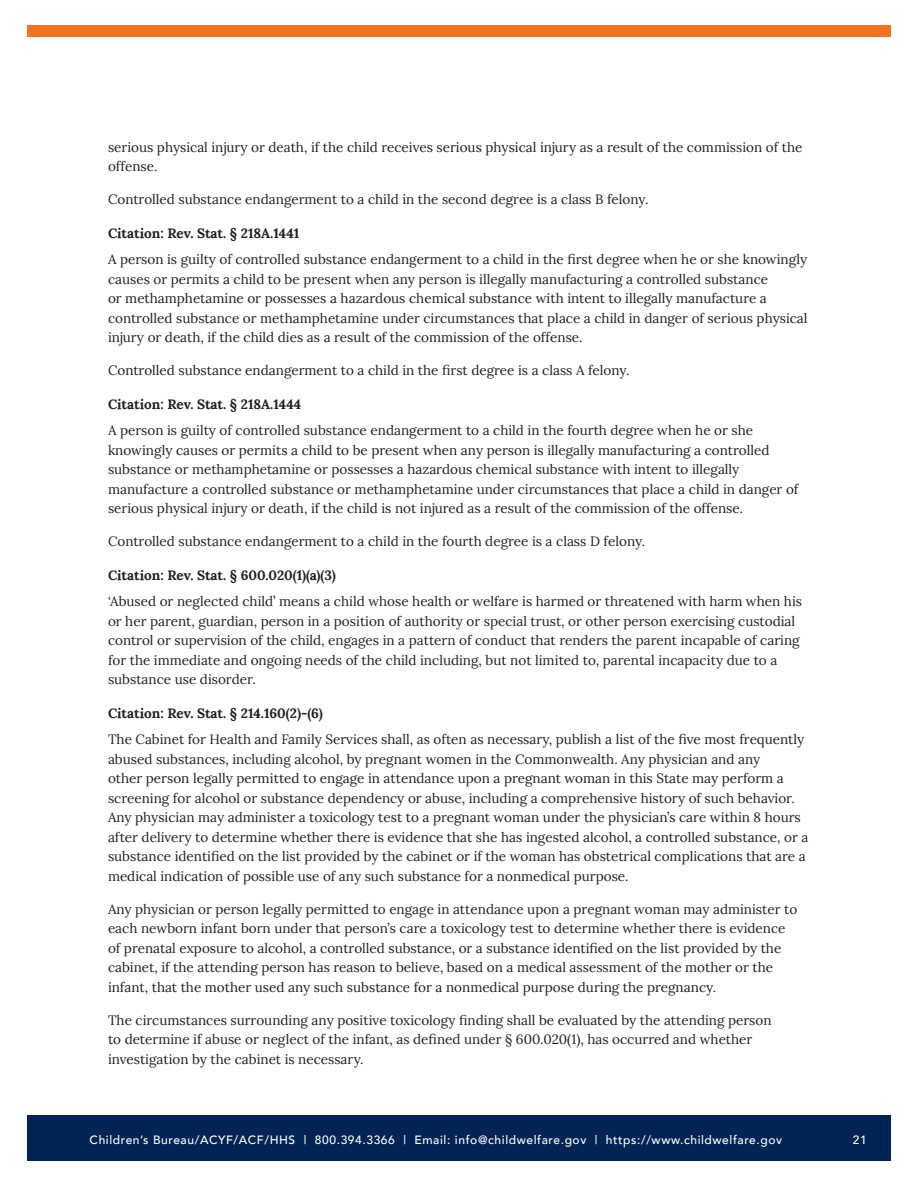
<style>
.page{position:relative;width:918px;height:1188px;background:#fff}
.page>*{position:absolute;margin:0;border:0;box-sizing:border-box;transform-origin:0 0}
.t1{font:13.5px/19.5px "Lora";color:#231f20}
.t2{font:700 13.5px "Lora";color:#231f20}
.t3{font:500 12px "Avenir";letter-spacing:.05em;color:#fff}
</style>
<div class="page">
<div style="left:27px;top:1116px;width:864px;height:45px;background:#002453"></div>
<div style="left:27px;top:26px;width:864px;height:12px;background:#f47321"></div>
<p class="t1" style="left:108px;top:136px;width:696px">serious physical injury or death, if the child receives serious physical injury as a result of the commission of the offense.</p>
<p class="t1" style="left:108px;top:189px;width:542px">Controlled substance endangerment to a child in the second degree is a class B felony.</p>
<h3 class="t2" style="left:108px;top:222px;width:193px">Citation: Rev. Stat. § 218A.1441</h3>
<p class="t1" style="left:108px;top:249px;width:701px">A person is guilty of controlled substance endangerment to a child in the first degree when he or she knowingly causes or permits a child to be present when any person is illegally manufacturing a controlled substance<br>or methamphetamine or possesses a hazardous chemical substance with intent to illegally manufacture a controlled substance or methamphetamine under circumstances that place a child in danger of serious physical injury or death, if the child dies as a result of the commission of the offense.</p>
<p class="t1" style="left:108px;top:360px;width:523px">Controlled substance endangerment to a child in the first degree is a class A felony.</p>
<h3 class="t2" style="left:108px;top:393px;width:195px">Citation: Rev. Stat. § 218A.1444</h3>
<p class="t1" style="left:108px;top:420px;width:692px">A person is guilty of controlled substance endangerment to a child in the fourth degree when he or she knowingly causes or permits a child to be present when any person is illegally manufacturing a controlled substance or methamphetamine or possesses a hazardous chemical substance with intent to illegally manufacture a controlled substance or methamphetamine under circumstances that place a child in danger of serious physical injury or death, if the child is not injured as a result of the commission of the offense.</p>
<p class="t1" style="left:108px;top:531px;width:539px">Controlled substance endangerment to a child in the fourth degree is a class D felony.</p>
<h3 class="t2" style="left:108px;top:564px;width:229px">Citation: Rev. Stat. § 600.020(1)(a)(3)</h3>
<p class="t1" style="left:108px;top:591px;width:696px">‘Abused or neglected child’ means a child whose health or welfare is harmed or threatened with harm when his or her parent, guardian, person in a position of authority or special trust, or other person exercising custodial control or supervision of the child, engages in a pattern of conduct that renders the parent incapable of caring for the immediate and ongoing needs of the child including, but not limited to, parental incapacity due to a substance use disorder.</p>
<h3 class="t2" style="left:108px;top:702px;width:216px">Citation: Rev. Stat. § 214.160(2)-(6)</h3>
<p class="t1" style="left:108px;top:729px;width:702px">The Cabinet for Health and Family Services shall, as often as necessary, publish a list of the five most frequently abused substances, including alcohol, by pregnant women in the Commonwealth. Any physician and any<br>other person legally permitted to engage in attendance upon a pregnant woman in this State may perform a screening for alcohol or substance dependency or abuse, including a comprehensive history of such behavior.<br>Any physician may administer a toxicology test to a pregnant woman under the physician’s care within 8 hours after delivery to determine whether there is evidence that she has ingested alcohol, a controlled substance, or a substance identified on the list provided by the cabinet or if the woman has obstetrical complications that are a medical indication of possible use of any such substance for a nonmedical purpose.</p>
<p class="t1" style="left:108px;top:898px;width:691px">Any physician or person legally permitted to engage in attendance upon a pregnant woman may administer to each newborn infant born under that person’s care a toxicology test to determine whether there is evidence of prenatal exposure to alcohol, a controlled substance, or a substance identified on the list provided by the cabinet, if the attending person has reason to believe, based on a medical assessment of the mother or the infant, that the mother used any such substance for a nonmedical purpose during the pregnancy.</p>
<p class="t1" style="left:108px;top:1009px;width:665px">The circumstances surrounding any positive toxicology finding shall be evaluated by the attending person to determine if abuse or neglect of the infant, as defined under § 600.020(1), has occurred and whether investigation by the cabinet is necessary.</p>
<p class="t3" style="left:90px;top:1130px;width:694px">Children’s Bureau/ACYF/ACF/HHS | 800.394.3366 | Email: info@childwelfare.gov | https://www.childwelfare.gov</p>
<p class="t3" style="left:853px;top:1130px;width:15px">21</p>
</div>
